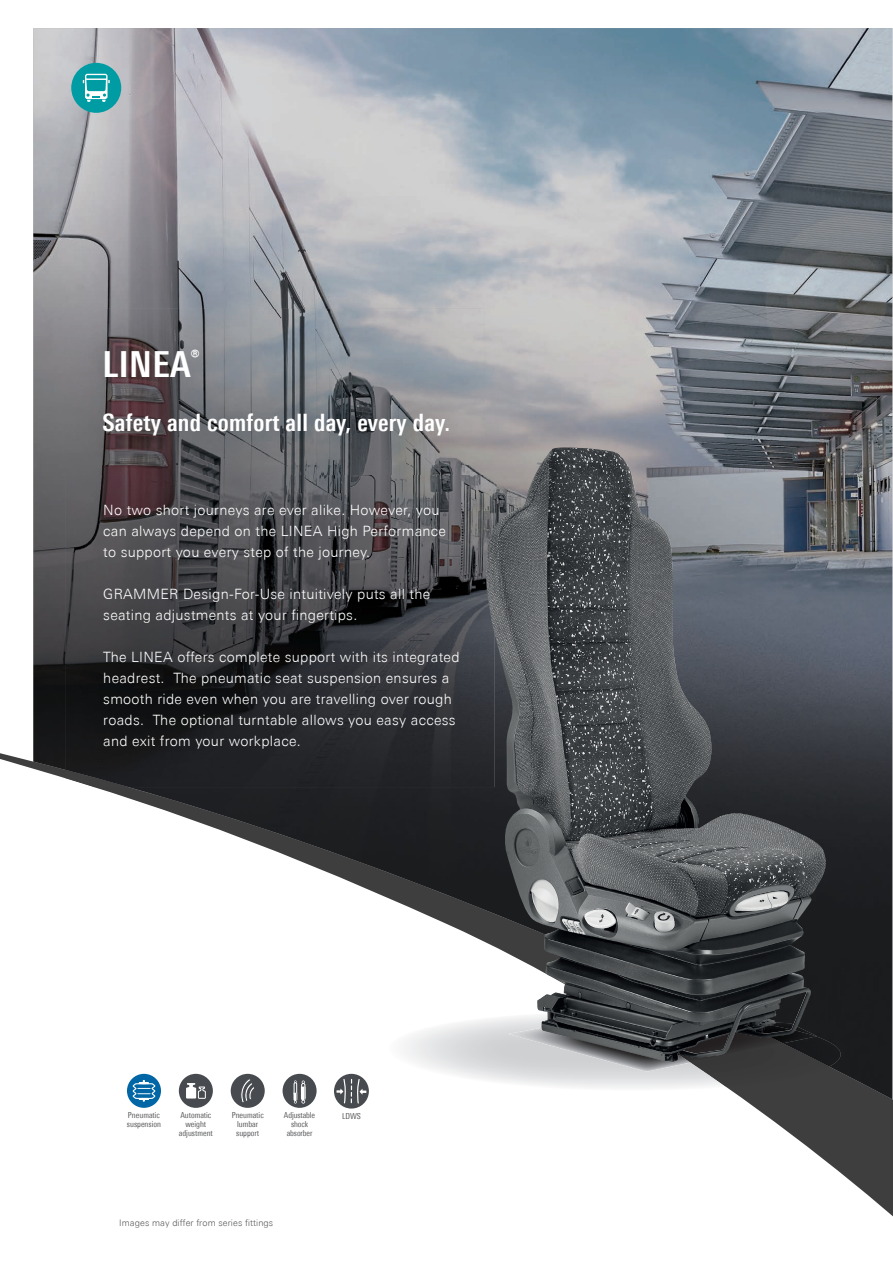
<style>
.page{position:relative;width:893px;height:1264px;background:#fff}
.page>*{position:absolute;margin:0;border:0;box-sizing:border-box;transform-origin:0 0}
.t1{font:700 condensed 36px "Univers Next Pro";letter-spacing:.01em;color:#fff}
.t2{font:700 condensed 24px "Univers Next Pro";letter-spacing:.01em;color:#fff}
.t3{font:300 14.25px/21px "Univers Next Pro";letter-spacing:.02em;color:#fff}
.t4{font:300 9px "Univers Next Pro";letter-spacing:.01em;color:#57585a}
.t5{font:condensed 8.25px/9px "Univers Next Pro";color:#57585a;text-align:center}
</style>
<div class="page">
<img style="left:33px;top:28px;width:859px;height:719px">
<svg style="left:0;top:747px;width:893px;height:470px"></svg>
<div style="left:71px;top:63px;width:50px;height:50px;background:#009ca3;border-radius:50%"></div>
<div style="left:85px;top:74px;width:23px;height:25px;background:#fff;border-radius:2px"></div>
<svg style="left:83px;top:75px;width:27px;height:27px"></svg>
<img style="left:63px;top:309px;width:422px;height:166px">
<img style="left:66px;top:475px;width:321px;height:312px">
<img style="left:387px;top:475px;width:97px;height:312px">
<img style="left:66px;top:770px;width:62px;height:17px">
<img style="left:66px;top:466px;width:418px;height:9px">
<div style="left:179px;top:1074px;width:34px;height:34px;background:#474a4e;border-radius:50%"></div>
<svg style="left:186px;top:1083px;width:20px;height:16px"></svg>
<div style="left:127px;top:1074px;width:34px;height:34px;background:#0166a5;border-radius:50%"></div>
<svg style="left:132px;top:1080px;width:24px;height:21px"></svg>
<div style="left:231px;top:1074px;width:34px;height:34px;background:#474a4e;border-radius:50%"></div>
<svg style="left:241px;top:1079px;width:13px;height:24px"></svg>
<div style="left:283px;top:1074px;width:34px;height:34px;background:#474a4e;border-radius:50%"></div>
<svg style="left:293px;top:1080px;width:13px;height:23px"></svg>
<div style="left:334px;top:1074px;width:35px;height:34px;background:#474a4e;border-radius:50%"></div>
<svg style="left:336px;top:1078px;width:30px;height:26px"></svg>
<img style="left:381px;top:1012px;width:345px;height:79px">
<img style="left:829px;top:1020px;width:13px;height:46px">
<img style="left:613px;top:1012px;width:216px;height:75px">
<img style="left:508px;top:1062px;width:183px;height:10px">
<img style="left:484px;top:448px;width:343px;height:614px">
<h1 class="t1" style="left:102px;top:343px;width:98px">LINEA<sup>®</sup></h1>
<h2 class="t2" style="left:102px;top:409px;width:349px">Safety and comfort all day, every day.</h2>
<p class="t3" style="left:103px;top:499px;width:344px">No two short journeys are ever alike. However, you can always depend on the LINEA High Performance to support you every step of the journey.</p>
<p class="t3" style="left:103px;top:583px;width:328px">GRAMMER Design-For-Use intuitively puts all the seating adjustments at your fingertips.</p>
<p class="t3" style="left:103px;top:646px;width:358px">The LINEA offers complete support with its integrated headrest. The pneumatic seat suspension ensures a smooth ride even when you are travelling over rough roads. The optional turntable allows you easy access and exit from your workplace.</p>
<p class="t5" style="left:127px;top:1111px;width:35px;text-align:left">Pneumatic suspension</p>
<p class="t5" style="left:232px;top:1111px;width:34px">Pneumatic lumbar support</p>
<p class="t5" style="left:284px;top:1111px;width:33px">Adjustable shock absorber</p>
<p class="t5" style="left:342px;top:1112px;width:20px">LDWS</p>
<p class="t5" style="left:179px;top:1111px;width:36px">Automatic weight adjustment</p>
<p class="t4" style="left:119px;top:1218px;width:156px">Images may differ from series fittings</p>
</div>
